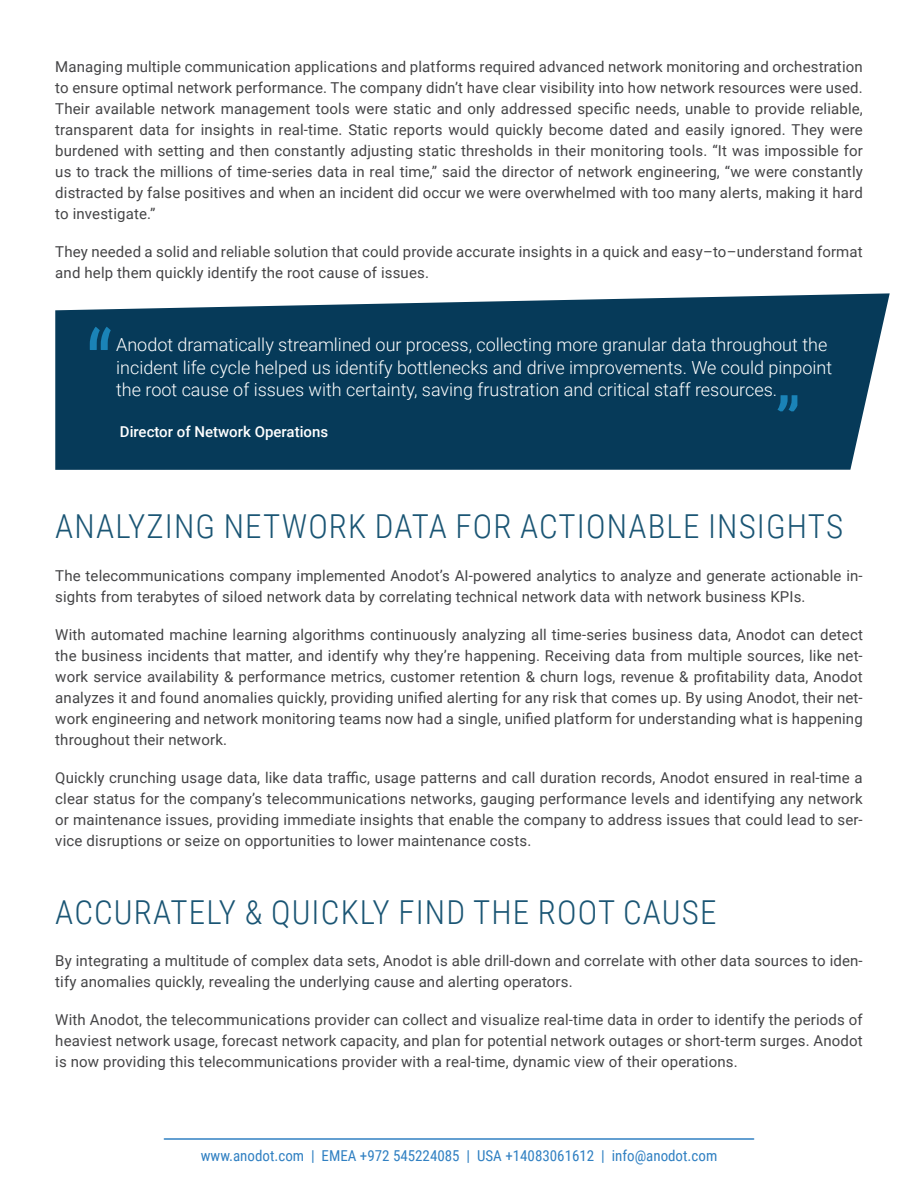
<style>
.page{position:relative;width:918px;height:1188px;background:#fff}
.page>*{position:absolute;margin:0;border:0;box-sizing:border-box;transform-origin:0 0}
.t1{font:300 33px "Roboto Condensed";letter-spacing:.035em;color:#1a5574}
.quote{font:300 18px/22.5px "Roboto";color:#fff}
.para_1{font:15px/21px "Roboto";letter-spacing:.01em;color:#444446;text-align:justify}
.t2{font:15px "Roboto Condensed";color:#3080c2}
.quote_-_name{font:500 15px "Roboto";color:#fff}
</style>
<div class="page">
<hr style="left:164px;top:1138px;width:590px;height:2px;background:#3080c2">
<svg style="left:55px;top:293px;width:835px;height:177px;fill:#063a59"></svg>
<svg style="left:90px;top:327px;width:21px;height:23px"></svg>
<svg style="left:777px;top:395px;width:20px;height:16px"></svg>
<p class="para_1" style="left:55px;top:55px;width:809px">Managing multiple communication applications and platforms required advanced network monitoring and orchestration to ensure optimal network performance. The company didn t’ have clear visibility into how network resources were used.<br>Their available network management tools were static and only addressed specific needs, unable to provide reliable, transparent data for insights in real-time. Static reports would quickly become dated and easily ignored. They were burdened with setting and then constantly adjusting static thresholds in their monitoring tools “. It was impossible for us to track the millions of time-series data in real time” , said the director of network engineering “, we were constantly distracted by false positives and when an incident did occur we were overwhelmed with too many alerts, making it hard to investigate “.</p>
<p class="para_1" style="left:55px;top:240px;width:809px">They needed a solid and reliable solution that could provide accurate insights in a quick and easy–to–understand format and help them quickly identify the root cause of issues.</p>
<p class="quote" style="left:116px;top:333px;width:718px">Anodot dramatically streamlined our process, collecting more granular data throughout the incident life cycle helped us identify bottlenecks and drive improvements. We could pinpoint the root cause of issues with certainty, saving frustration and critical staff resources.</p>
<p class="quote_-_name" style="left:120px;top:422px;width:210px">Director of Network Operations</p>
<p class="t1" style="left:55px;top:503px;width:789px">ANALYZING NETWORK DATA FOR ACTIONABLE INSIGHTS</p>
<p class="para_1" style="left:55px;top:565px;width:809px">The telecommunications company implemented Anodot s’ AI-powered analytics to analyze and generate actionable in-</p>
<p class="para_1" style="left:55px;top:586px;width:752px">sights from terabytes of siloed network data by correlating technical network data with network business KPIs.</p>
<p class="para_1" style="left:55px;top:624px;width:809px">With automated machine learning algorithms continuously analyzing all time-series business data, Anodot can detect</p>
<p class="para_1" style="left:55px;top:666px;width:809px">work service availability &amp; performance metrics, customer retention &amp; churn logs, revenue &amp; profitability data, Anodot</p>
<p class="para_1" style="left:55px;top:645px;width:809px">the business incidents that matter, and identify why they r e’ happening. Receiving data from multiple sources, like net-</p>
<p class="para_1" style="left:55px;top:687px;width:809px">analyzes it and found anomalies quickly, providing unified alerting for any risk that comes up. By using Anodot, their net-</p>
<p class="para_1" style="left:55px;top:729px;width:173px">throughout their network.</p>
<p class="para_1" style="left:55px;top:767px;width:809px">Quickly crunching usage data, like data traffic, usage patterns and call duration records, Anodot ensured in real-time a clear status for the company s’ telecommunications networks, gauging performance levels and identifying any network</p>
<p class="para_1" style="left:55px;top:830px;width:478px">vice disruptions or seize on opportunities to lower maintenance costs.</p>
<p class="para_1" style="left:55px;top:708px;width:809px">work engineering and network monitoring teams now had a single, unified platform for understanding what is happening</p>
<p class="para_1" style="left:55px;top:809px;width:809px">or maintenance issues, providing immediate insights that enable the company to address issues that could lead to ser-</p>
<p class="t1" style="left:55px;top:889px;width:663px">ACCURATELY &amp; QUICKLY FIND THE ROOT CAUSE</p>
<p class="para_1" style="left:55px;top:950px;width:809px">By integrating a multitude of complex data sets, Anodot is able drill-down and correlate with other data sources to iden-</p>
<p class="para_1" style="left:55px;top:971px;width:519px">tify anomalies quickly, revealing the underlying cause and alerting operators.</p>
<p class="para_1" style="left:55px;top:1009px;width:809px">With Anodot, the telecommunications provider can collect and visualize real-time data in order to identify the periods of heaviest network usage, forecast network capacity, and plan for potential network outages or short-term surges. Anodot is now providing this telecommunications provider with a real-time, dynamic view of their operations.</p>
<p class="t2" style="left:201px;top:1145px;width:105px">www.anodot.com</p>
<p class="t2" style="left:311px;top:1145px;width:5px">|</p>
<p class="t2" style="left:322px;top:1145px;width:140px">EMEA +972 545224085</p>
<p class="t2" style="left:467px;top:1145px;width:5px">|</p>
<p class="t2" style="left:477px;top:1145px;width:119px">USA +14083061612</p>
<p class="t2" style="left:601px;top:1145px;width:5px">|</p>
<p class="t2" style="left:612px;top:1145px;width:107px">info@anodot.com</p>
</div>
